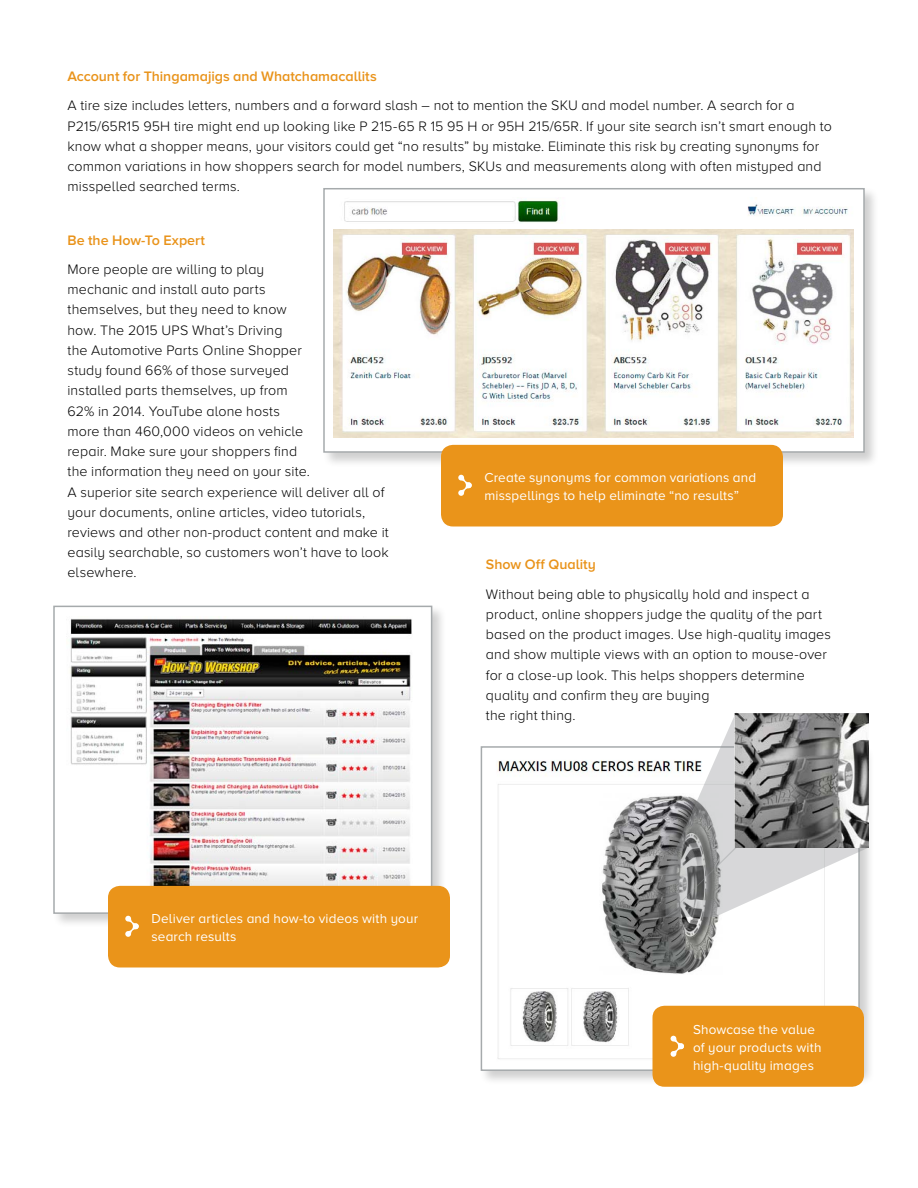
<style>
.page{position:relative;width:918px;height:1188px;background:#fff}
.page>*{position:absolute;margin:0;border:0;box-sizing:border-box;transform-origin:0 0}
.t1{font:300 14.25px/20.2px "Proxima Nova A";letter-spacing:.01em;color:#000}
.t2{font:600 14.25px "Proxima Nova A";color:#e9931a}
.t3{font:13.5px/18px "Proxima Nova A";letter-spacing:.01em;color:#fff}
</style>
<div class="page">
<div style="left:479px;top:745px;width:395px;height:341px;background:#000;opacity:.19"></div>
<div style="left:481px;top:746px;width:379px;height:325px;background:#fff;border:2px solid #a6aaac"></div>
<div style="left:322px;top:186px;width:558px;height:282px;background:#000;opacity:.19"></div>
<div style="left:323px;top:188px;width:542px;height:265px;background:#fff;border:2px solid #a6aaac"></div>
<img style="left:334px;top:229px;width:520px;height:209px">
<img style="left:344px;top:200px;width:504px;height:23px">
<div style="left:52px;top:604px;width:395px;height:325px;background:#000;opacity:.19"></div>
<div style="left:53px;top:606px;width:379px;height:308px;background:#fff;border:2px solid #a6aaac"></div>
<img style="left:70px;top:618px;width:349px;height:271px">
<div style="left:441px;top:445px;width:342px;height:81px;background:#ea941a;border-radius:12px"></div>
<svg style="left:458px;top:475px;width:14px;height:21px"></svg>
<div style="left:108px;top:886px;width:342px;height:81px;background:#ea941a;border-radius:12px"></div>
<svg style="left:125px;top:916px;width:14px;height:21px"></svg>
<img style="left:497px;top:760px;width:337px;height:299px">
<svg style="left:666px;top:712px;width:203px;height:206px"></svg>
<img style="left:734px;top:713px;width:135px;height:134px">
<div style="left:652px;top:1006px;width:212px;height:81px;background:#ea941a;border-radius:12px"></div>
<svg style="left:671px;top:1036px;width:13px;height:21px"></svg>
<p class="t2" style="left:68px;top:68px;width:311px">Account for Thingamajigs and Whatchamacallits</p>
<p class="t1" style="left:68px;top:95px;width:766px">A tire size includes letters, numbers and a forward slash – not to mention the SKU and model number. A search for a P215/65R15 95H tire might end up looking like P 215-65 R 15 95 H or 95H 215/65R. If your site search isn’t smart enough to know what a shopper means, your visitors could get “no results” by mistake. Eliminate this risk by creating synonyms for common variations in how shoppers search for model numbers, SKUs and measurements along with often mistyped and misspelled searched terms.</p>
<p class="t2" style="left:68px;top:232px;width:139px">Be the How-To Expert</p>
<p class="t1" style="left:68px;top:259px;width:323px">More people are willing to play<br>mechanic and install auto parts<br>themselves, but they need to know<br>how. The 2015 UPS What’s Driving<br>the Automotive Parts Online Shopper<br>study found 66% of those surveyed<br>installed parts themselves, up from<br>62% in 2014. YouTube alone hosts<br>more than 460,000 videos on vehicle<br>repair. Make sure your shoppers find<br>the information they need on your site.<br>A superior site search experience will deliver all of your documents, online articles, video tutorials, reviews and other non-product content and make it easily searchable, so customers won’t have to look elsewhere.</p>
<p class="t3" style="left:484px;top:468px;width:273px">Create synonyms for common variations and misspellings to help eliminate “no results”</p>
<p class="t2" style="left:486px;top:556px;width:111px">Show Off Quality</p>
<p class="t1" style="left:486px;top:584px;width:347px">Without being able to physically hold and inspect a product, online shoppers judge the quality of the part based on the product images. Use high-quality images and show multiple views with an option to mouse-over for a close-up look. This helps shoppers determine quality and confirm they are buying<br>the right thing.</p>
<p class="t3" style="left:152px;top:909px;width:268px">Deliver articles and how-to videos with your search results</p>
<p class="t3" style="left:693px;top:1020px;width:130px">Showcase the value of your products with high-quality images</p>
</div>
